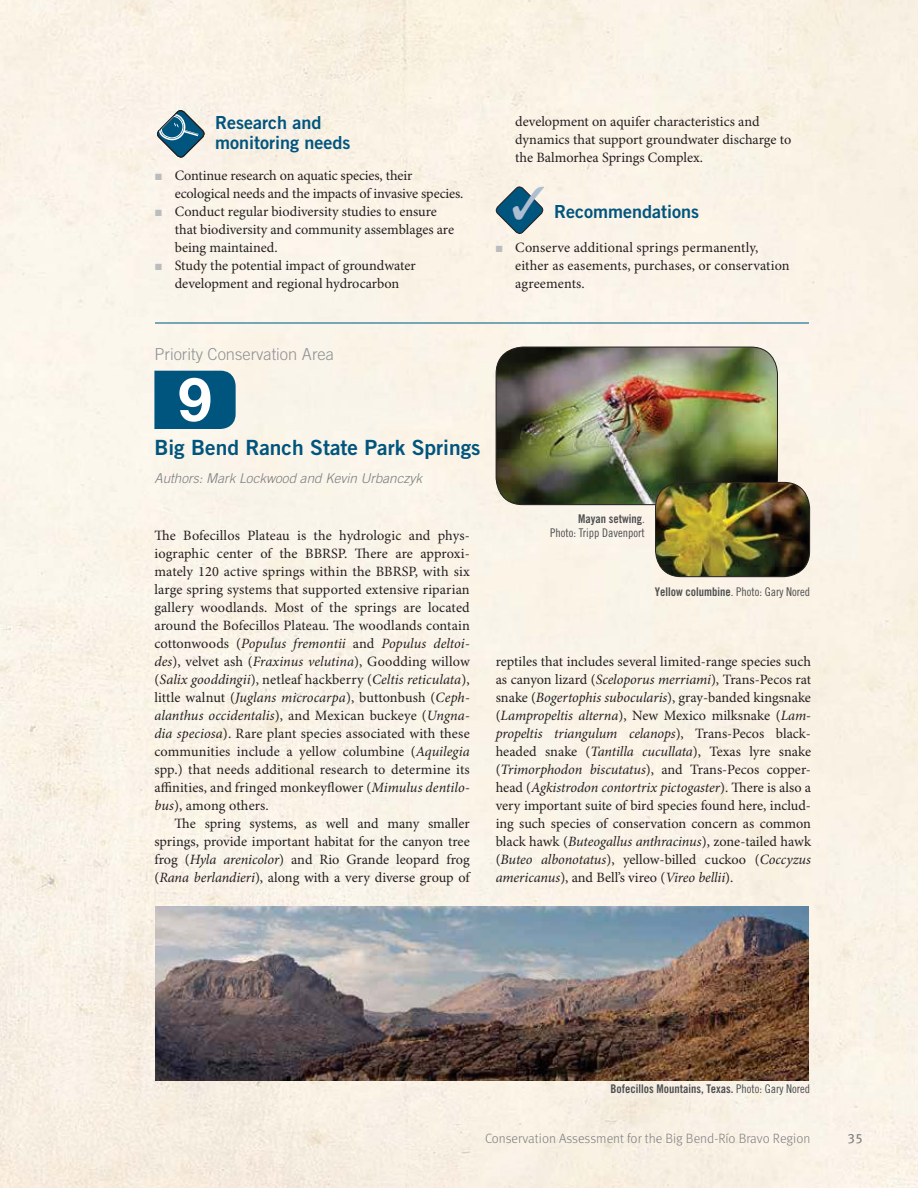
<style>
.page{position:relative;width:918px;height:1188px;background:#fff}
.page>*{position:absolute;margin:0;border:0;box-sizing:border-box;transform-origin:0 0}
.t1{font:700 60.45px "Helvetica Neue";color:#fff}
.t2{font:21px "Trade Gothic LT Std Bd 2";color:#00557e}
.t3{font:18px/20.2px "Trade Gothic LT Std Bd 2";color:#00557e}
.t4{font:300 16.5px "Trade Gothic LT Std";color:#8f9294}
.t5{font:14.25px/18px "Minion Pro";color:#231f20}
.t6{font:300 13.5px "Meta Pro";color:#7c7e81}
.t7{font:italic 300 13.5px "Trade Gothic LT Std";color:#7c7e81}
.t8{font:13.5px "Meta Pro";color:#7c7e81}
.t9{font:12px "Trade Gothic LT Std Bd Cn 20";color:#4f5052}
.t10{font:12px "Trade Gothic LT Std Cn 18";color:#4f5052}
.s1{font-style:italic}
.s2{font-family:"Trade Gothic LT Std Cn 18"}
.s3{font-family:"Trade Gothic LT Std Bd Cn 20"}
</style>
<div class="page">
<div style="left:0;top:0;width:918px;height:1040px;background:#faf3e7"></div>
<img style="left:0;top:1040px;width:918px;height:148px">
<svg style="left:156px;top:109px;width:50px;height:50px;background:#87a5b1"></svg>
<img style="left:496px;top:347px;width:281px;height:158px;border-radius:27px">
<div style="left:496px;top:347px;width:282px;height:158px;border:1px solid #231f20;border-radius:27px"></div>
<div style="left:154px;top:371px;width:82px;height:58px;background:#00557e"></div>
<img style="left:656px;top:482px;width:154px;height:95px;border-radius:26px">
<div style="left:655px;top:482px;width:155px;height:95px;border:1px solid #231f20;border-radius:26px"></div>
<img style="left:156px;top:906px;width:653px;height:174px">
<img style="left:156px;top:323px;width:653px;height:1px">
<svg style="left:156px;top:174px;width:6px;height:6px"></svg>
<svg style="left:156px;top:210px;width:6px;height:6px"></svg>
<svg style="left:156px;top:264px;width:6px;height:6px"></svg>
<svg style="left:494px;top:185px;width:51px;height:50px;background:#7b9eab"></svg>
<svg style="left:496px;top:246px;width:6px;height:6px"></svg>
<p class="t3" style="left:215px;top:114px;width:137px">Research and monitoring needs</p>
<p class="t5" style="left:175px;top:168px;width:290px">Continue research on aquatic species, their ecological needs and the impacts of invasive species.<br>Conduct regular biodiversity studies to ensure<br>that biodiversity and community assemblages are being maintained.<br>Study the potential impact of groundwater development and regional hydrocarbon</p>
<p class="t5" style="left:515px;top:114px;width:278px">development on aquifer characteristics and dynamics that support groundwater discharge to the Balmorhea Springs Complex.</p>
<p class="t3" style="left:554px;top:203px;width:147px">Recommendations</p>
<p class="t5" style="left:515px;top:240px;width:276px">Conserve additional springs permanently, either as easements, purchases, or conservation agreements.</p>
<p class="t4" style="left:154px;top:345px;width:181px">Priority Conservation Area</p>
<h1 class="t1" style="left:178px;top:362px;width:35px">9</h1>
<h2 class="t2" style="left:154px;top:439px;width:328px">Big Bend Ranch State Park Springs</h2>
<p class="t7" style="left:154px;top:473px;width:269px">Authors: Mark Lockwood and Kevin Urbanczyk</p>
<p class="t5" style="left:154px;top:528px;width:317px;text-align:justify">The Bofecillos Plateau is the hydrologic and phys&shy;iographic center of the BBRSP. There are approxi&shy;mately 120 active springs within the BBRSP, with six large spring systems that supported extensive riparian gallery woodlands. Most of the springs are located around the Bofecillos Plateau. The woodlands contain cottonwoods (<span class="s1">Populus fremontii</span> and <span class="s1">Populus deltoi&shy;des</span>), velvet ash (<span class="s1">Fraxinus velutina</span>), Goodding willow (<span class="s1">Salix gooddingii</span>), netleaf hackberry (<span class="s1">Celtis reticulata</span>), little walnut (<span class="s1">Juglans microcarpa</span>), buttonbush (<span class="s1">Ceph&shy;alanthus occidentalis</span>), and Mexican buckeye (<span class="s1">Ungna&shy;dia speciosa</span>). Rare plant species associated with these communities include a yellow columbine (<span class="s1">Aquilegia </span>spp.) that needs additional research to determine its affinities, and fringed monkeyflower (<span class="s1">Mimulus dentilo&shy;bus</span>), among others.</p>
<p class="t5" style="left:154px;top:816px;width:317px;text-align:justify;text-indent:20px">The spring systems, as well and many smaller springs, provide important habitat for the canyon tree frog (<span class="s1">Hyla arenicolor</span>) and Rio Grande leopard frog (<span class="s1">Rana berlandieri</span>), along with a very diverse group of</p>
<p class="t9" style="left:578px;top:514px;width:68px">Mayan setwing<span class="s2">.</span></p>
<p class="t10" style="left:550px;top:529px;width:96px">Photo: Tripp Davenport</p>
<p class="t10" style="left:655px;top:588px;width:157px"><span class="s3">Yellow columbine</span>. Photo: Gary Nored</p>
<p class="t5" style="left:496px;top:654px;width:317px;text-align:justify">reptiles that includes several limited-range species such as canyon lizard (<span class="s1">Sceloporus merriami</span>), Trans-Pecos rat snake (<span class="s1">Bogertophis subocularis</span>), gray-banded kingsnake (<span class="s1">Lampropeltis alterna</span>), New Mexico milksnake (<span class="s1">Lam&shy;propeltis triangulum celanops</span>), Trans-Pecos black&shy;headed snake (<span class="s1">Tantilla cucullata</span>), Texas lyre snake (<span class="s1">Trimorphodon biscutatus</span>), and Trans-Pecos copper&shy;head (<span class="s1">Agkistrodon contortrix pictogaster</span>). There is also a very important suite of bird species found here, includ&shy;ing such species of conservation concern as common black hawk (<span class="s1">Buteogallus anthracinus</span>), zone-tailed hawk (<span class="s1">Buteo albonotatus</span>), yellow-billed cuckoo (<span class="s1">Coccyzus americanus</span>), and Bell’s vireo (<span class="s1">Vireo bellii</span>).</p>
<p class="t9" style="left:611px;top:1084px;width:201px">Bofecillos Mountains, Texas. <span class="s2">Photo: Gary Nored</span></p>
<p class="t6" style="left:485px;top:1133px;width:327px">Conservation Assessment for the Big Bend-Río Bravo Region</p>
<p class="t8" style="left:847px;top:1131px;width:17px">35</p>
</div>
